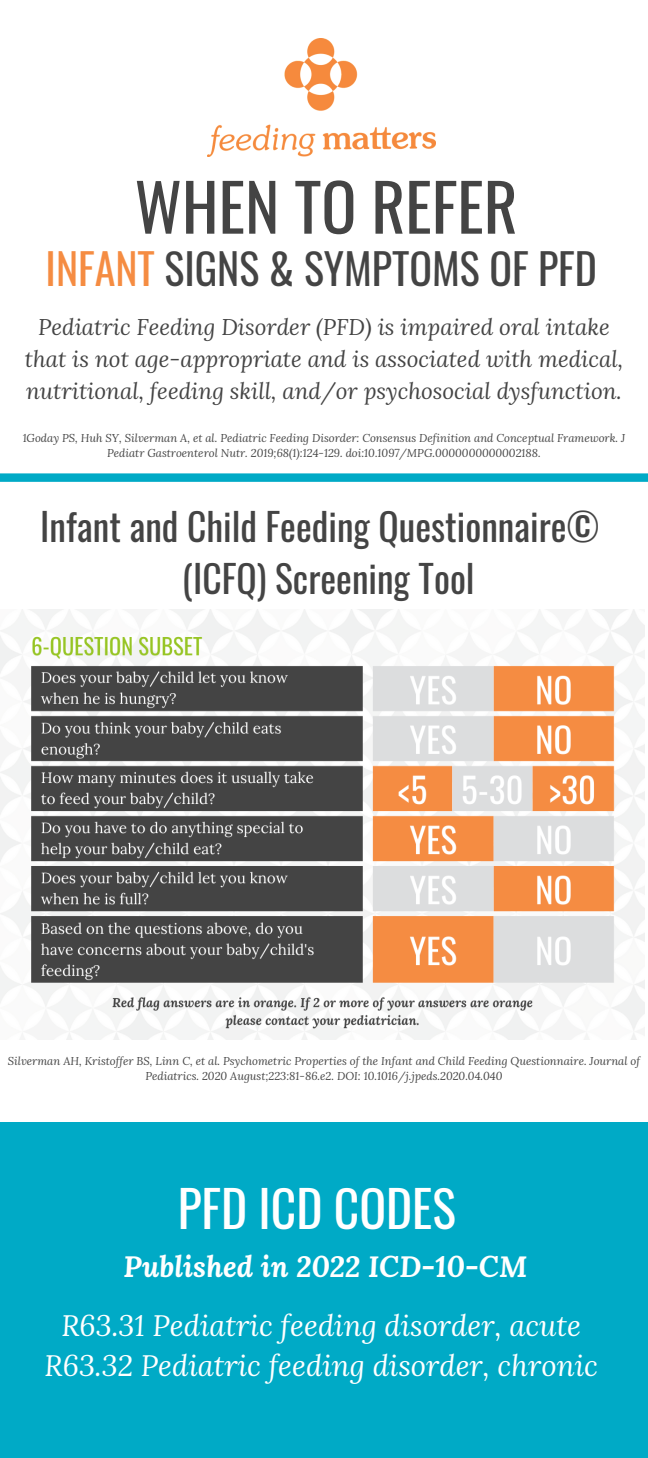
<style>
.page{position:relative;width:648px;height:1458px;background:#fff}
.page>*{position:absolute;margin:0;border:0;box-sizing:border-box;transform-origin:0 0}
.t1{font:65.25px "Oswald";color:#444}
.t2{font:49.5px "Oswald";color:#fff}
.t3{font:42.07px "Oswald";color:#444}
.t4{font:37.57px/52px "Oswald";color:#444;text-align:center}
.t5{font:italic 29.25px "Lora";color:#fff}
.t6{font:italic 700 29.25px "Lora";color:#fff}
.t7{font:italic 22.5px/31.9px "Lora";color:#444;text-align:center}
.t8{font:italic 11.25px/15.1px "Lora";color:#444;text-align:center}
.s1{color:#f58c42}
</style>
<div class="page">
<img style="left:207px;top:39px;width:228px;height:118px">
<div style="left:0;top:473px;width:648px;height:9px;background:#00aac6"></div>
<div style="left:0;top:1123px;width:648px;height:335px;background:#00aac6"></div>
<img style="left:0;top:609px;width:645px;height:430px">
<p class="t1" style="left:134px;top:156px;width:385px">WHEN TO REFER</p>
<p class="t3" style="left:46px;top:236px;width:553px"><span class="s1">INFANT</span> SIGNS &amp; SYMPTOMS OF PFD</p>
<p class="t7" style="left:25px;top:310px;width:600px">Pediatric Feeding Disorder (PFD) is impaired oral intake that is not age-appropriate and is associated with medical, nutritional, feeding skill, and/or psychosocial dysfunction.</p>
<p class="t8" style="left:23px;top:430px;width:604px">1Goday PS, Huh SY, Silverman A, et al. Pediatric Feeding Disorder: Consensus Definition and Conceptual Framework. J<br>Pediatr Gastroenterol Nutr. 2019;68(1):124-129. doi:10.1097/MPG.0000000000002188.</p>
<p class="t4" style="left:40px;top:499px;width:560px">Infant and Child Feeding Questionnaire© (ICFQ) Screening Tool</p>
<p class="t8" style="left:8px;top:1054px;width:634px">Silverman AH, Kristoffer BS, Linn C, et al. Psychometric Properties of the Infant and Child Feeding Questionnaire. Journal of<br>Pediatrics. 2020 August;223:81-86.e2. DOI: 10.1016/j.jpeds.2020.04.040</p>
<p class="t2" style="left:178px;top:1170px;width:280px">PFD ICD CODES</p>
<p class="t6" style="left:124px;top:1247px;width:405px">Published in 2022 ICD-10-CM</p>
<p class="t5" style="left:61px;top:1305px;width:521px">R63.31 Pediatric feeding disorder, acute</p>
<p class="t5" style="left:45px;top:1346px;width:555px">R63.32 Pediatric feeding disorder, chronic</p>
</div>
